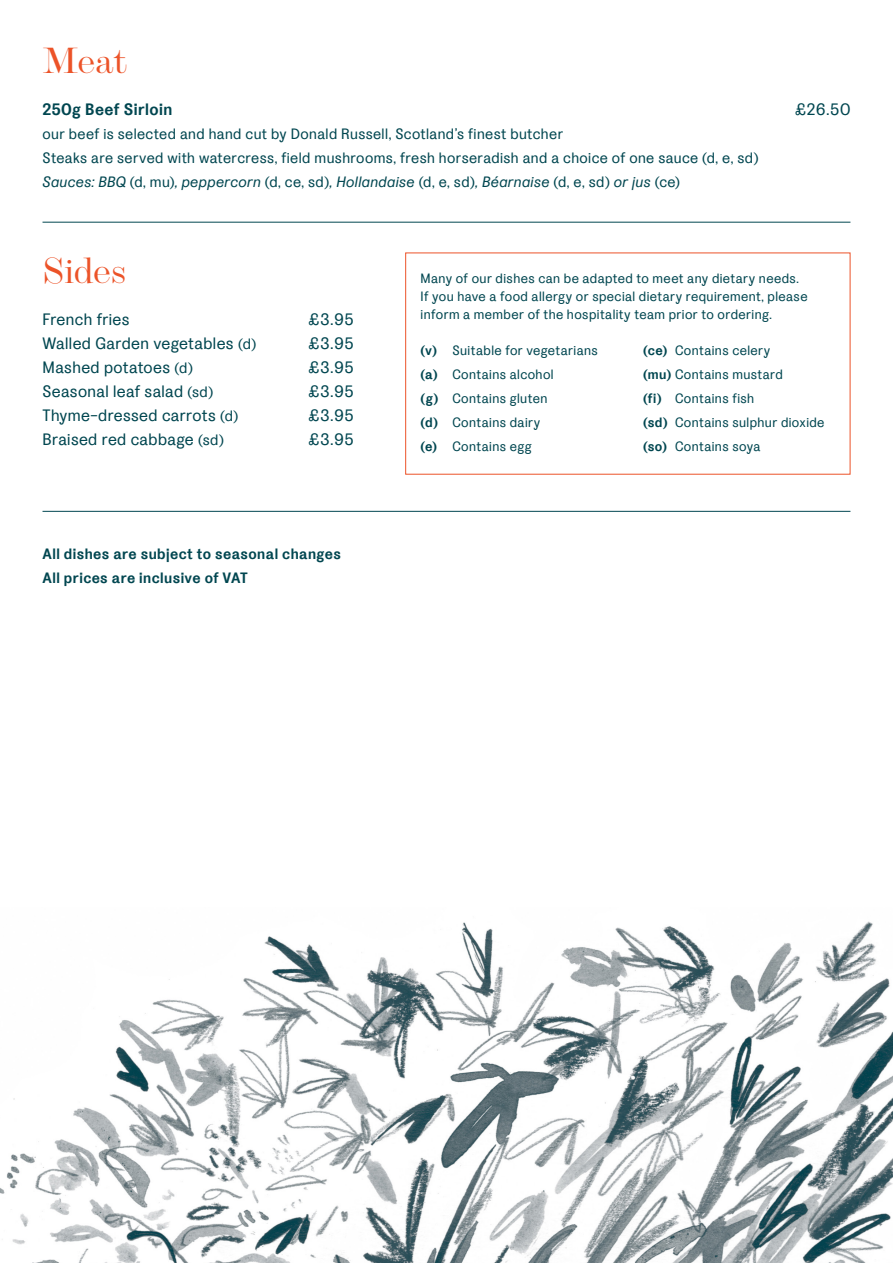
<style>
.page{position:relative;width:893px;height:1263px;background:#fff}
.page>*{position:absolute;margin:0;border:0;box-sizing:border-box;transform-origin:0 0}
.t1{font:37.5px "Modern MT Pro Display";letter-spacing:-.005em;color:#ec5328}
.t2{font:16.5px "La Fabrique";letter-spacing:.02em;color:#004650}
.t3{font:700 16.5px "La Fabrique";letter-spacing:.025em;color:#004650}
.t4{font:15px/24px "La Fabrique";letter-spacing:.025em;color:#004650}
.t5{font:700 15px/24px "La Fabrique";letter-spacing:.025em;color:#004650}
.t6{font:13.5px/18px "La Fabrique";letter-spacing:.03em;color:#004650}
.s1{font-style:italic}
.s2{font-size:15px}
.s3{font-weight:700}
</style>
<div class="page">
<hr style="left:43px;top:222px;width:807px;height:1px;background:#004650">
<hr style="left:43px;top:511px;width:807px;height:1px;background:#004650">
<img style="left:0;top:921px;width:893px;height:342px">
<p class="t1" style="left:43px;top:37px;width:86px">Meat</p>
<p class="t3" style="left:43px;top:98px;width:131px">250g Beef Sirloin</p>
<p class="t4" style="left:43px;top:121px;width:522px">our beef is selected and hand cut by Donald Russell, Scotland’s finest butcher</p>
<p class="t4" style="left:43px;top:145px;width:718px">Steaks are served with watercress, field mushrooms, fresh horseradish and a choice of one sauce (d, e, sd)<br><span class="s1">Sauces: BBQ</span> (d, mu)<span class="s1">, peppercorn</span> (d, ce, sd)<span class="s1">, Hollandaise</span> (d, e, sd)<span class="s1">, Béarnaise</span> (d, e, sd) <span class="s1">or jus</span> (ce)</p>
<p class="t2" style="left:795px;top:99px;width:57px">£26.50</p>
<p class="t1" style="left:43px;top:247px;width:85px">Sides</p>
<p class="t2" style="left:43px;top:309px;width:89px">French fries</p>
<p class="t2" style="left:43px;top:333px;width:215px">Walled Garden vegetables <span class="s2">(d)</span></p>
<p class="t2" style="left:43px;top:357px;width:152px">Mashed potatoes <span class="s2">(d)</span></p>
<p class="t2" style="left:43px;top:381px;width:172px">Seasonal leaf salad <span class="s2">(sd)</span></p>
<p class="t2" style="left:43px;top:405px;width:197px">Thyme-dressed carrots <span class="s2">(d)</span></p>
<p class="t2" style="left:43px;top:429px;width:183px">Braised red cabbage <span class="s2">(sd)</span></p>
<p class="t2" style="left:309px;top:309px;width:46px">£3.95</p>
<p class="t2" style="left:309px;top:333px;width:46px">£3.95</p>
<p class="t2" style="left:309px;top:357px;width:46px">£3.95</p>
<p class="t2" style="left:309px;top:381px;width:46px">£3.95</p>
<p class="t2" style="left:309px;top:405px;width:46px">£3.95</p>
<p class="t2" style="left:309px;top:429px;width:46px">£3.95</p>
<p class="t5" style="left:43px;top:542px;width:300px">All dishes are subject to seasonal changes<br>All prices are inclusive of VAT</p>
<p class="t6" style="left:421px;top:269px;width:388px">Many of our dishes can be adapted to meet any dietary needs.<br>If you have a food allergy or special dietary requirement, please inform a member of the hospitality team prior to ordering.</p>
<p class="t6" style="left:643px;top:341px;width:129px"><span class="s3">(ce)</span> Contains celery</p>
<p class="t6" style="left:643px;top:365px;width:141px"><span class="s3">(mu)</span> Contains mustard</p>
<p class="t6" style="left:643px;top:389px;width:113px"><span class="s3">(fi)</span> Contains fish</p>
<p class="t6" style="left:643px;top:413px;width:183px"><span class="s3">(sd)</span> Contains sulphur dioxide</p>
<p class="t6" style="left:643px;top:437px;width:119px"><span class="s3">(so)</span> Contains soya</p>
<p class="t6" style="left:421px;top:341px;width:179px"><span class="s3">(v)</span> Suitable for vegetarians</p>
<p class="t6" style="left:421px;top:365px;width:135px"><span class="s3">(a)</span> Contains alcohol</p>
<p class="t6" style="left:421px;top:389px;width:128px"><span class="s3">(g)</span> Contains gluten</p>
<p class="t6" style="left:421px;top:413px;width:121px"><span class="s3">(d)</span> Contains dairy</p>
<p class="t6" style="left:421px;top:437px;width:112px"><span class="s3">(e)</span> Contains egg</p>
</div>
